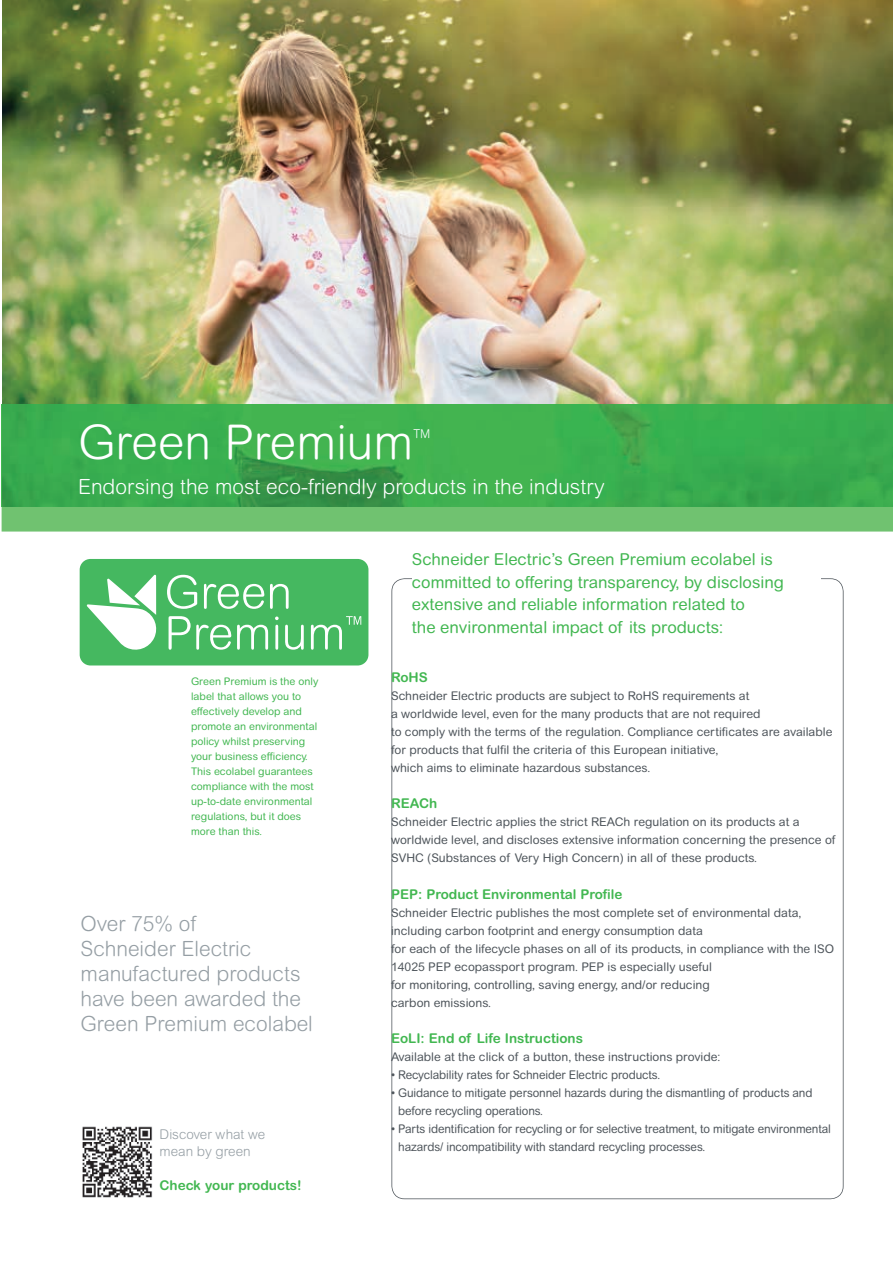
<style>
.page{position:relative;width:893px;height:1263px;background:#fff}
.page>*{position:absolute;margin:0;border:0;box-sizing:border-box;transform-origin:0 0}
.t1{font:300 48px "Arial Rounded MT Pro";color:#fff}
.t2{font:300 21px/25.2px "Arial Rounded MT Pro";color:#959ea4}
.t3{font:300 21px "Arial Rounded MT Pro";color:#fff}
.t4{font:16.5px/22.5px "Arial Rounded MT Pro";color:#42b751}
.t5{font:700 13.5px "Arial Rounded MT Pro";color:#42b751}
.t6{font:300 13.5px/16.2px "Arial Rounded MT Pro";color:#959ea4}
.t7{font:300 12.3px "Arial Rounded MT Pro";color:#fff}
.t8{font:12px/18px "Arial Rounded MT Pro";color:#4d545a}
.t9{font:12px/18px "Arial Rounded MT Pro";color:#4d545a;scale:.96 1}
.t10{font:10.5px/15px "Arial Rounded MT Pro";color:#42b751}
</style>
<div class="page">
<img style="left:2px;top:0;width:891px;height:506px">
<div style="left:2px;top:506px;width:891px;height:25px;background:#70c270"></div>
<hr style="left:2px;top:404px;width:1px;height:102px;background:#42b751">
<svg style="left:391px;top:578px;width:452px;height:621px"></svg>
<img style="left:82px;top:1126px;width:71px;height:72px">
<div style="left:412px;top:553px;width:408px;height:102px;background:#fff"></div>
<svg style="left:79px;top:559px;width:290px;height:107px"></svg>
<h1 class="t1" style="left:78px;top:414px;width:337px">Green Premium</h1>
<p class="t7" style="left:413px;top:427px;width:18px">TM</p>
<h2 class="t3" style="left:78px;top:474px;width:528px">Endorsing the most eco-friendly products in the industry</h2>
<p class="t10" style="left:191px;top:674px;width:129px">Green Premium is the only label that allows you to effectively develop and promote an environmental policy whilst preserving your business efficiency.<br>This ecolabel guarantees compliance with the most up-to-date environmental regulations, but it does more than this.</p>
<h2 class="t2" style="left:81px;top:911px;width:234px">Over 75% of<br>Schneider Electric manufactured products have been awarded the<br>Green Premium ecolabel</h2>
<p class="t6" style="left:160px;top:1127px;width:107px">Discover what we mean by green</p>
<p class="t5" style="left:160px;top:1177px;width:143px">Check your products!</p>
<h3 class="t4" style="left:412px;top:548px;width:374px">Schneider Electric’s Green Premium ecolabel is committed to offering transparency, by disclosing extensive and reliable information related to<br>the environmental impact of its products:</h3>
<p class="t5" style="left:391px;top:669px;width:38px">RoHS</p>
<p class="t8" style="left:391px;top:687px;width:443px">Schneider Electric products are subject to RoHS requirements at<br>a worldwide level, even for the many products that are not required<br>to comply with the terms of the regulation. Compliance certificates are available for products that fulfil the criteria of this European initiative,<br>which aims to eliminate hazardous substances.</p>
<p class="t5" style="left:391px;top:795px;width:48px">REACh</p>
<p class="t8" style="left:391px;top:813px;width:446px">Schneider Electric applies the strict REACh regulation on its products at a worldwide level, and discloses extensive information concerning the presence of<br>SVHC (Substances of Very High Concern) in all of these products.</p>
<p class="t5" style="left:391px;top:886px;width:233px">PEP: Product Environmental Profile</p>
<p class="t8" style="left:391px;top:904px;width:445px">Schneider Electric publishes the most complete set of environmental data, including carbon footprint and energy consumption data<br>for each of the lifecycle phases on all of its products, in compliance with the ISO 14025 PEP ecopassport program. PEP is especially useful<br>for monitoring, controlling, saving energy, and/or reducing<br>carbon emissions.</p>
<p class="t5" style="left:391px;top:1030px;width:193px">EoLI: End of Life Instructions</p>
<p class="t8" style="left:391px;top:1048px;width:331px">Available at the click of a button, these instructions provide:</p>
<p class="t9" style="left:391px;top:1066px;width:282px">• Recyclability rates for Schneider Electric products.</p>
<p class="t9" style="left:398px;top:1084px;width:433px;text-indent:-7px">• Guidance to mitigate personnel hazards during the dismantling of products and before recycling operations.</p>
<p class="t9" style="left:398px;top:1120px;width:452px;text-indent:-7px">• Parts identification for recycling or for selective treatment, to mitigate environmental hazards/ incompatibility with standard recycling processes.</p>
</div>
